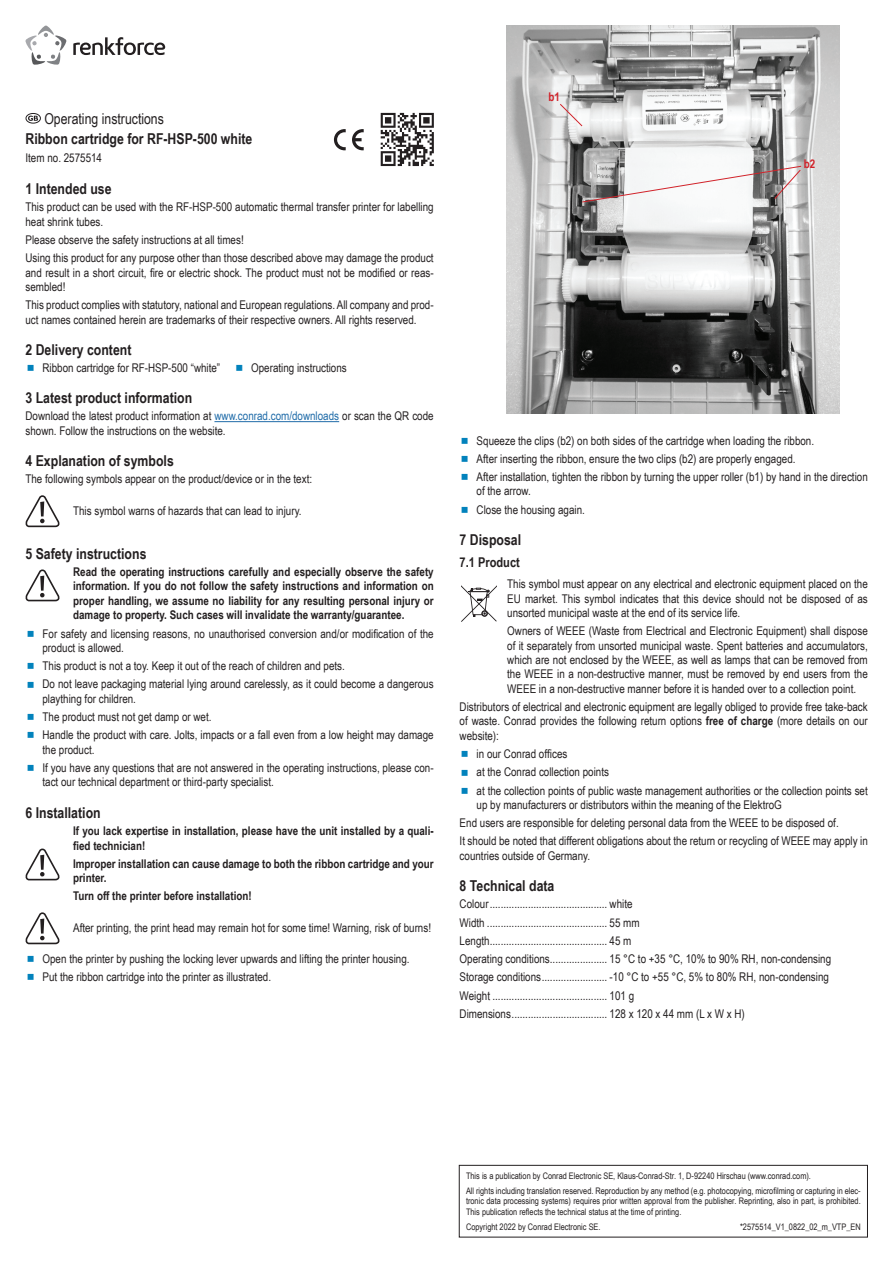
<style>
.page{position:relative;width:893px;height:1263px;background:#fff}
.page>*{position:absolute;margin:0;border:0;box-sizing:border-box;transform-origin:0 0}
.t1{font:700 15px "Arial Narrow";color:#231f20}
.t2{font:15px "Arial Narrow";color:#231f20}
.t3{font:700 13.5px "Arial Narrow";color:#231f20}
.t4{font:12px/18.3px "Arial Narrow";color:#231f20}
.t5{font:700 12px/14.4px "Arial Narrow";color:#231f20}
.t6{font:700 12px "Arial Narrow";color:#d1232a}
.t7{font:9px/15px "Arial Narrow";color:#231f20}
.s1{color:#206ca9}
.s2{font-weight:700}
</style>
<div class="page">
<svg style="left:461px;top:585px;width:36px;height:37px"></svg>
<svg style="left:26px;top:113px;width:15px;height:11px"></svg>
<hr style="left:214px;top:421px;width:125px;height:1px;background:#206ca9">
<svg style="left:25px;top:495px;width:35px;height:32px"></svg>
<svg style="left:25px;top:569px;width:35px;height:32px"></svg>
<svg style="left:25px;top:848px;width:35px;height:32px"></svg>
<svg style="left:25px;top:912px;width:35px;height:32px"></svg>
<svg style="left:352px;top:129px;width:12px;height:21px"></svg>
<svg style="left:334px;top:129px;width:12px;height:21px"></svg>
<svg style="left:380px;top:112px;width:54px;height:55px"></svg>
<svg style="left:381px;top:113px;width:53px;height:53px"></svg>
<svg style="left:25px;top:26px;width:42px;height:39px"></svg>
<svg style="left:73px;top:37px;width:92px;height:18px"></svg>
<div style="left:459px;top:1165px;width:409px;height:72px;border:1px solid #231f20"></div>
<img style="left:506px;top:26px;width:333px;height:387px">
<svg style="left:559px;top:103px;width:24px;height:24px"></svg>
<svg style="left:581px;top:165px;width:221px;height:38px"></svg>
<p class="t2" style="left:44px;top:107px;width:121px">Operating instructions</p>
<p class="t1" style="left:26px;top:128px;width:228px">Ribbon cartridge for RF-HSP-500 white</p>
<p class="t4" style="left:26px;top:149px;width:78px">Item no. 2575514</p>
<p class="t1" style="left:26px;top:178px;width:88px">1 Intended use</p>
<p class="t4" style="left:26px;top:199px;width:410px;line-height:14.4px">This product can be used with the RF-HSP-500 automatic thermal transfer printer for labelling heat shrink tubes.</p>
<p class="t4" style="left:26px;top:230px;width:410px">Please observe the safety instructions at all times!<br>Using this product for any purpose other than those described above may damage the product</p>
<p class="t4" style="left:26px;top:265px;width:410px;line-height:14.4px">and result in a short circuit, fire or electric shock. The product must not be modified or reas&shy;sembled!</p>
<p class="t4" style="left:26px;top:297px;width:410px;line-height:14.4px">This product complies with statutory, national and European regulations. All company and prod&shy;uct names contained herein are trademarks of their respective owners. All rights reserved.</p>
<p class="t1" style="left:26px;top:339px;width:107px">2 Delivery content</p>
<p class="t4" style="left:43px;top:358px;width:179px">Ribbon cartridge for RF-HSP-500 “white”</p>
<p class="t4" style="left:251px;top:358px;width:97px">Operating instructions</p>
<p class="t1" style="left:26px;top:387px;width:168px">3 Latest product information</p>
<p class="t4" style="left:26px;top:408px;width:410px;line-height:14.4px">Download the latest product information at <span class="s1">www.conrad.com/downloads</span> or scan the QR code shown. Follow the instructions on the website.</p>
<p class="t1" style="left:26px;top:450px;width:150px">4 Explanation of symbols</p>
<p class="t4" style="left:26px;top:469px;width:288px">The following symbols appear on the product/device or in the text:</p>
<p class="t4" style="left:73px;top:501px;width:230px">This symbol warns of hazards that can lead to injury.</p>
<p class="t1" style="left:26px;top:542px;width:122px">5 Safety instructions</p>
<p class="t5" style="left:73px;top:564px;width:362px;text-align:justify">Read the operating instructions carefully and especially observe the safety information. If you do not follow the safety instructions and information on proper handling, we assume no liability for any resulting personal injury or damage to property. Such cases will invalidate the warranty/guarantee.</p>
<p class="t4" style="left:43px;top:626px;width:393px;line-height:14.4px">For safety and licensing reasons, no unauthorised conversion and/or modification of the product is allowed.</p>
<p class="t4" style="left:43px;top:656px;width:393px">This product is not a toy. Keep it out of the reach of children and pets.<br>Do not leave packaging material lying around carelessly, as it could become a dangerous</p>
<p class="t4" style="left:43px;top:689px;width:393px">plaything for children.<br>The product must not get damp or wet.<br>Handle the product with care. Jolts, impacts or a fall even from a low height may damage</p>
<p class="t4" style="left:43px;top:740px;width:393px">the product.<br>If you have any questions that are not answered in the operating instructions, please con-</p>
<p class="t4" style="left:43px;top:772px;width:233px">tact our technical department or third-party specialist.</p>
<p class="t1" style="left:26px;top:801px;width:77px">6 Installation</p>
<p class="t5" style="left:73px;top:823px;width:362px">If you lack expertise in installation, please have the unit installed by a quali&shy;fied technician!</p>
<p class="t5" style="left:73px;top:856px;width:362px">Improper installation can cause damage to both the ribbon cartridge and your printer.</p>
<p class="t5" style="left:73px;top:888px;width:180px">Turn off the printer before installation!</p>
<p class="t4" style="left:73px;top:918px;width:359px">After printing, the print head may remain hot for some time! Warning, risk of burns!</p>
<p class="t4" style="left:43px;top:949px;width:369px">Open the printer by pushing the locking lever upwards and lifting the printer housing.<br>Put the ribbon cartridge into the printer as illustrated.</p>
<p class="t6" style="left:549px;top:88px;width:13px">b1</p>
<p class="t6" style="left:804px;top:155px;width:13px">b2</p>
<p class="t4" style="left:477px;top:431px;width:393px">Squeeze the clips (b2) on both sides of the cartridge when loading the ribbon.<br>After inserting the ribbon, ensure the two clips (b2) are properly engaged.<br>After installation, tighten the ribbon by turning the upper roller (b1) by hand in the direction</p>
<p class="t4" style="left:477px;top:482px;width:110px">of the arrow.<br>Close the housing again.</p>
<p class="t1" style="left:460px;top:529px;width:63px">7 Disposal</p>
<p class="t3" style="left:460px;top:552px;width:62px">7.1 Product</p>
<p class="t4" style="left:507px;top:576px;width:362px;line-height:14.4px;text-align:justify">This symbol must appear on any electrical and electronic equipment placed on the EU market. This symbol indicates that this device should not be disposed of as unsorted municipal waste at the end of its service life.</p>
<p class="t4" style="left:507px;top:623px;width:362px;line-height:14.4px;text-align:justify">Owners of WEEE (Waste from Electrical and Electronic Equipment) shall dispose of it separately from unsorted municipal waste. Spent batteries and accumulators, which are not enclosed by the WEEE, as well as lamps that can be removed from the WEEE in a non-destructive manner, must be removed by end users from the WEEE in a non-destructive manner before it is handed over to a collection point.</p>
<p class="t4" style="left:460px;top:699px;width:410px;line-height:14.4px;text-align:justify">Distributors of electrical and electronic equipment are legally obliged to provide free take-back of waste. Conrad provides the following return options <span class="s2">free of charge</span> (more details on our website):</p>
<p class="t4" style="left:477px;top:744px;width:393px">in our Conrad offices<br>at the Conrad collection points<br>at the collection points of public waste management authorities or the collection points set</p>
<p class="t4" style="left:460px;top:795px;width:410px;text-indent:17px">up by manufacturers or distributors within the meaning of the ElektroG<br>End users are responsible for deleting personal data from the WEEE to be disposed of.<br>It should be noted that different obligations about the return or recycling of WEEE may apply in</p>
<p class="t4" style="left:460px;top:846px;width:132px">countries outside of Germany.</p>
<p class="t1" style="left:460px;top:875px;width:96px">8 Technical data</p>
<p class="t4" style="left:460px;top:894px;width:373px">Colour........................................... white<br>Width ............................................ 55 mm<br>Length........................................... 45 m<br>Operating conditions..................... 15 °C to +35 °C, 10% to 90% RH, non-condensing Storage conditions........................ -10 °C to +55 °C, 5% to 80% RH, non-condensing Weight .......................................... 101 g<br>Dimensions................................... 128 x 120 x 44 mm (L x W x H)</p>
<p class="t7" style="left:466px;top:1167px;width:396px">This is a publication by Conrad Electronic SE, Klaus-Conrad-Str. 1, D-92240 Hirschau (www.conrad.com).<br>All rights including translation reserved. Reproduction by any method (e.g. photocopying, microfilming or capturing in elec-</p>
<p class="t7" style="left:466px;top:1195px;width:396px;line-height:10.8px">tronic data processing systems) requires prior written approval from the publisher. Reprinting, also in part, is prohibited.<br>This publication reflects the technical status at the time of printing.</p>
<p class="t7" style="left:466px;top:1219px;width:136px">Copyright 2022 by Conrad Electronic SE.</p>
<p class="t7" style="left:740px;top:1219px;width:122px">*2575514_V1_0822_02_m_VTP_EN</p>
</div>
